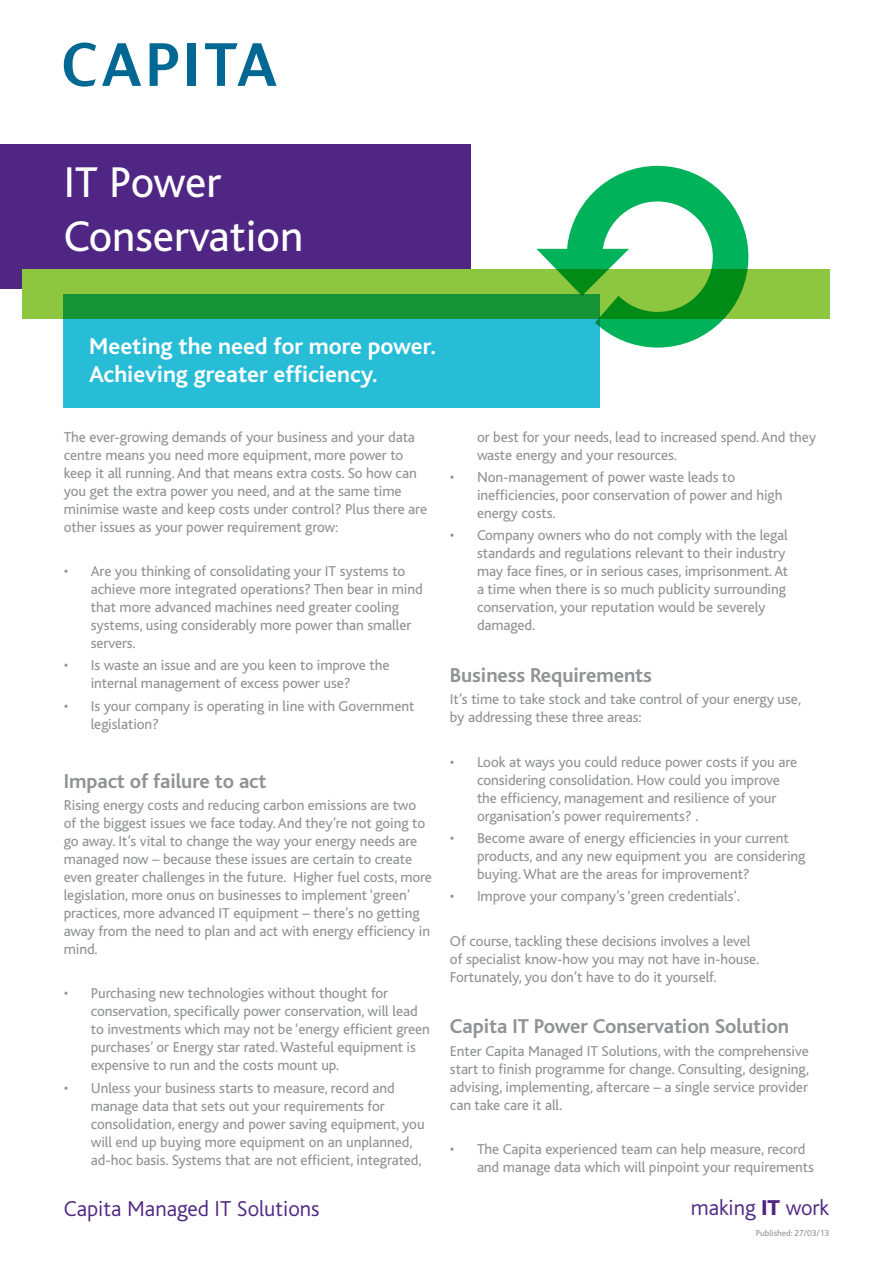
<style>
.page{position:relative;width:893px;height:1263px;background:#fff}
.page>*{position:absolute;margin:0;border:0;box-sizing:border-box;transform-origin:0 0}
.t1{font:45px/54px "Bliss";color:#fff}
.t2{font:700 24px/28.8px "Bliss";color:#fff}
.t3{font:300 22.5px "Bliss";color:#4f2683}
.t4{font:700 21px "Bliss";letter-spacing:-.005em;color:#919295}
.t5{font:15px/18px "Bliss";letter-spacing:-.005em;color:#919295}
.t6{font:9px "Bliss";color:#919295}
.s1{font-weight:800}
</style>
<div class="page">
<div style="left:0;top:145px;width:471px;height:144px;background:#4f2683"></div>
<svg style="left:150px;top:43px;width:28px;height:43px"></svg>
<div style="left:188px;top:43px;width:8px;height:43px;background:#006893"></div>
<svg style="left:64px;top:43px;width:32px;height:44px"></svg>
<svg style="left:102px;top:43px;width:39px;height:43px"></svg>
<svg style="left:205px;top:43px;width:72px;height:43px"></svg>
<div style="left:22px;top:269px;width:807px;height:50px;background:#8dc73f"></div>
<svg style="left:63px;top:294px;width:537px;height:113px;background:#24b4b5"></svg>
<svg style="left:536px;top:166px;width:212px;height:182px"></svg>
<h1 class="t1" style="left:64px;top:156px;width:241px">IT Power<br>Conservation</h1>
<h2 class="t2" style="left:89px;top:332px;width:348px">Meeting the need for more power.<br>Achieving greater efficiency.</h2>
<p class="t5" style="left:64px;top:428px;width:365px">The ever-growing demands of your business and your data centre means you need more equipment, more power to keep it all running. And that means extra costs. So how can you get the extra power you need, and at the same time minimise waste and keep costs under control? Plus there are other issues as your power requirement grow:</p>
<p class="t5" style="left:91px;top:562px;width:333px;text-indent:-27px">• Are you thinking of consolidating your IT systems to achieve more integrated operations? Then bear in mind that more advanced machines need greater cooling systems, using considerably more power than smaller servers.</p>
<p class="t5" style="left:91px;top:657px;width:300px;text-indent:-27px">• Is waste an issue and are you keen to improve the internal management of excess power use?</p>
<p class="t5" style="left:91px;top:697px;width:325px;text-indent:-27px">• Is your company is operating in line with Government legislation?</p>
<h3 class="t4" style="left:64px;top:770px;width:204px">Impact of failure to act</h3>
<p class="t5" style="left:64px;top:796px;width:370px">Rising energy costs and reducing carbon emissions are two of the biggest issues we face today. And they’re not going to go away. It’s vital to change the way your energy needs are managed now – because these issues are certain to create even greater challenges in the future. Higher fuel costs, more legislation, more onus on businesses to implement ‘green’ practices, more advanced IT equipment – there’s no getting away from the need to plan and act with energy efficiency in mind.</p>
<p class="t5" style="left:91px;top:985px;width:341px;text-indent:-27px">• Purchasing new technologies without thought for conservation, specifically power conservation, will lead to investments which may not be ‘energy efficient green purchases’ or Energy star rated. Wasteful equipment is expensive to run and the costs mount up.</p>
<p class="t5" style="left:91px;top:1079px;width:335px;text-indent:-27px">• Unless your business starts to measure, record and manage data that sets out your requirements for consolidation, energy and power saving equipment, you will end up buying more equipment on an unplanned, ad-hoc basis. Systems that are not efficient, integrated,</p>
<p class="t5" style="left:477px;top:428px;width:341px">or best for your needs, lead to increased spend. And they waste energy and your resources.</p>
<p class="t5" style="left:477px;top:468px;width:307px;text-indent:-27px">• Non-management of power waste leads to inefficiencies, poor conservation of power and high energy costs.</p>
<p class="t5" style="left:477px;top:526px;width:313px;text-indent:-27px">• Company owners who do not comply with the legal standards and regulations relevant to their industry may face fines, or in serious cases, imprisonment. At a time when there is so much publicity surrounding conservation, your reputation would be severely damaged.</p>
<h3 class="t4" style="left:450px;top:664px;width:204px">Business Requirements</h3>
<p class="t5" style="left:450px;top:690px;width:353px">It’s time to take stock and take control of your energy use, by addressing these three areas:</p>
<p class="t5" style="left:477px;top:753px;width:322px;text-indent:-27px">• Look at ways you could reduce power costs if you are considering consolidation. How could you improve the efficiency, management and resilience of your organisation’s power requirements? .</p>
<p class="t5" style="left:477px;top:829px;width:330px;text-indent:-27px">• Become aware of energy efficiencies in your current products, and any new equipment you are considering buying. What are the areas for improvement?</p>
<p class="t5" style="left:450px;top:887px;width:292px">• Improve your company’s ‘green credentials’.</p>
<p class="t5" style="left:450px;top:932px;width:311px">Of course, tackling these decisions involves a level of specialist know-how you may not have in-house.<br>Fortunately, you don’t have to do it yourself.</p>
<h3 class="t4" style="left:450px;top:1015px;width:341px">Capita IT Power Conservation Solution</h3>
<p class="t5" style="left:450px;top:1042px;width:361px;text-align:justify">Enter Capita Managed IT Solutions, with the comprehensive start to finish programme for change. Consulting, designing, advising, implementing, aftercare – a single service provider can take care it all.</p>
<p class="t5" style="left:477px;top:1140px;width:338px;text-indent:-27px">• The Capita experienced team can help measure, record and manage data which will pinpoint your requirements</p>
<h3 class="t3" style="left:64px;top:1197px;width:257px">Capita Managed IT Solutions</h3>
<h3 class="t3" style="left:691px;top:1196px;width:140px">making <span class="s1">IT</span> work</h3>
<p class="t6" style="left:756px;top:1228px;width:75px">Published: 27/03/13</p>
</div>
